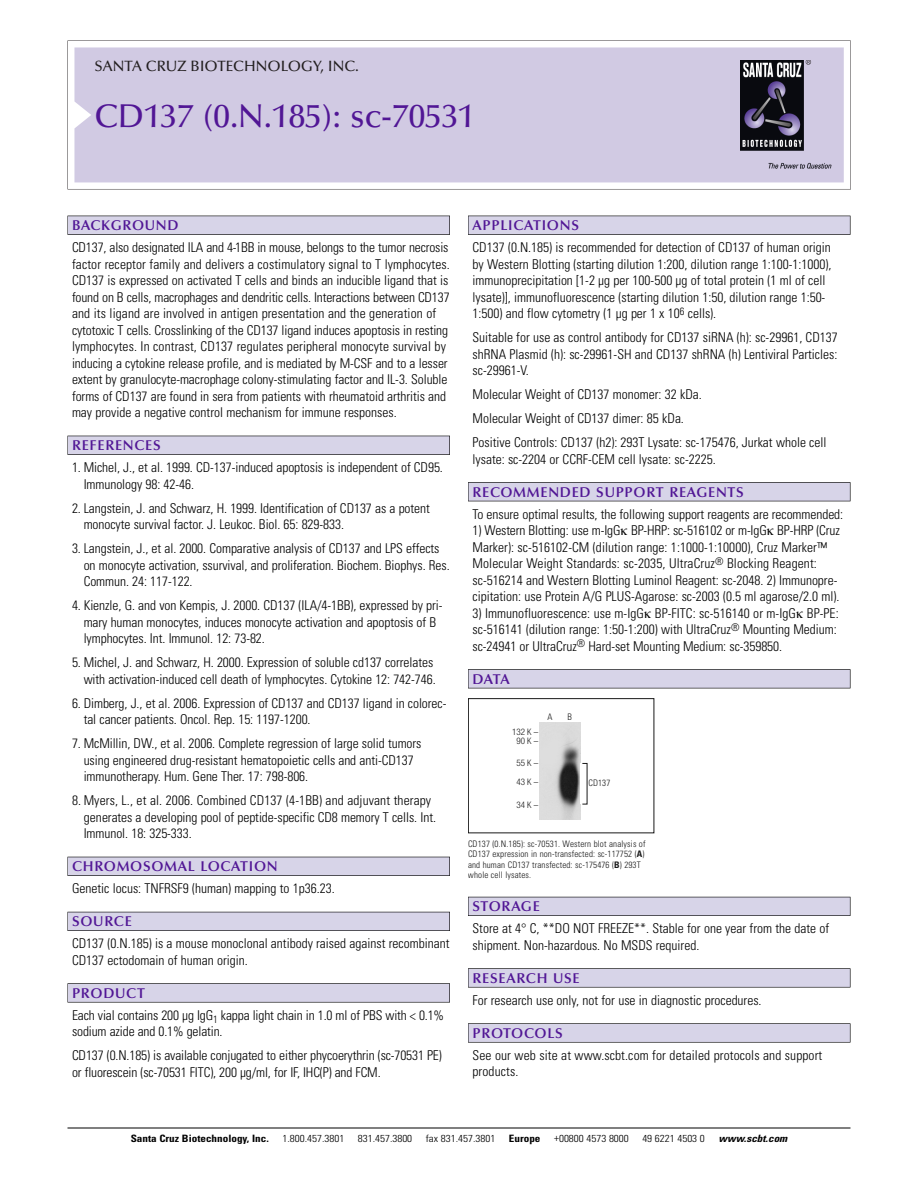
<style>
.page{position:relative;width:918px;height:1188px;background:#fff}
.page>*{position:absolute;margin:0;border:0;box-sizing:border-box;transform-origin:0 0}
.t1{font:500 33px "Optima";color:#511695}
.t2{font:500 15px "Optima";color:#231f20}
.t3{font:600 14.25px "Optima";letter-spacing:.05em;color:#511695}
.t4{font:300 condensed 13.5px/16.5px "Univers";letter-spacing:-.005em;color:#000}
.t5{font:300 condensed 10.2px "Univers";color:#000;scale:1.1 1}
.t6{font:700 condensed 10.2px "Univers";color:#000;scale:1.1 1}
.t7{font:italic 700 condensed 10.2px "Univers";color:#000;scale:1.1 1}
.t8{font:300 condensed 9px/10.5px "Univers";letter-spacing:.015em;color:#191919}
.t9{font:300 condensed 9px/9.3px "Helvetica Neue";color:#191919;text-align:center}
.s1{font-weight:700}
</style>
<div class="page">
<svg style="left:68px;top:40px;width:783px;height:149px"></svg>
<div style="left:74px;top:47px;width:770px;height:135px;background:#d1cae3"></div>
<img style="left:741px;top:60px;width:90px;height:108px">
<div style="left:68px;top:216px;width:382px;height:19px;background:#535256"></div>
<div style="left:68px;top:216px;width:381px;height:18px;background:#d7d4e8"></div>
<div style="left:68px;top:436px;width:382px;height:19px;background:#525156"></div>
<div style="left:68px;top:436px;width:381px;height:18px;background:#d7d4e8"></div>
<div style="left:68px;top:857px;width:382px;height:19px;background:#515057"></div>
<div style="left:68px;top:857px;width:381px;height:18px;background:#d7d4e8"></div>
<div style="left:68px;top:912px;width:382px;height:19px;background:#535259"></div>
<div style="left:68px;top:912px;width:381px;height:18px;background:#d7d4e8"></div>
<svg style="left:68px;top:983px;width:382px;height:20px"></svg>
<div style="left:68px;top:984px;width:381px;height:18px;background:#d7d4e8"></div>
<div style="left:468px;top:216px;width:382px;height:19px;background:#535256"></div>
<div style="left:468px;top:216px;width:382px;height:18px;background:#d7d4e8"></div>
<div style="left:468px;top:482px;width:382px;height:19px;background:#515155"></div>
<div style="left:468px;top:483px;width:382px;height:18px;background:#d7d4e8"></div>
<div style="left:468px;top:669px;width:382px;height:19px;background:#545357"></div>
<div style="left:468px;top:670px;width:382px;height:18px;background:#d7d4e8"></div>
<div style="left:468px;top:897px;width:382px;height:19px;background:#535259"></div>
<div style="left:468px;top:897px;width:382px;height:18px;background:#d7d4e8"></div>
<svg style="left:468px;top:968px;width:382px;height:20px"></svg>
<div style="left:468px;top:969px;width:382px;height:18px;background:#d7d4e8"></div>
<div style="left:468px;top:1023px;width:382px;height:20px;background:#676767"></div>
<div style="left:468px;top:1024px;width:382px;height:18px;background:#d7d4e8"></div>
<hr style="left:68px;top:1128px;width:782px;height:1px;background:#000">
<div style="left:468px;top:698px;width:186px;height:135px;border:1px solid #191919"></div>
<img style="left:539px;top:723px;width:42px;height:96px">
<p class="t2" style="left:94px;top:60px;width:266px">SANTA CRUZ BIOTECHNOLOGY, INC.</p>
<p class="t1" style="left:94px;top:102px;width:382px">CD137 (0.N.185): sc-70531</p>
<p class="t3" style="left:72px;top:219px;width:108px">BACKGROUND</p>
<p class="t4" style="left:72px;top:240px;width:379px">CD137, also designated ILA and 4-1BB in mouse, belongs to the tumor necrosis factor receptor family and delivers a costimulatory signal to T lymphocytes.<br>CD137 is expressed on activated T cells and binds an inducible ligand that is found on B cells, macrophages and dendritic cells. Interactions between CD137 and its ligand are involved in antigen presentation and the generation of cytotoxic T cells. Crosslinking of the CD137 ligand induces apoptosis in resting lymphocytes. In contrast, CD137 regulates peripheral monocyte survival by inducing a cytokine release profile, and is mediated by M-CSF and to a lesser extent by granulocyte-macrophage colony-stimulating factor and IL-3. Soluble forms of CD137 are found in sera from patients with rheumatoid arthritis and may provide a negative control mechanism for immune responses.</p>
<p class="t3" style="left:72px;top:439px;width:90px">REFERENCES</p>
<p class="t4" style="left:84px;top:460px;width:361px;text-indent:-12px">1. Michel, J., et al. 1999. CD-137-induced apoptosis is independent of CD95.<br>Immunology 98: 42-46.</p>
<p class="t4" style="left:84px;top:501px;width:348px;text-indent:-12px">2. Langstein, J. and Schwarz, H. 1999. Identification of CD137 as a potent monocyte survival factor. J. Leukoc. Biol. 65: 829-833.</p>
<p class="t4" style="left:84px;top:541px;width:368px;text-indent:-12px">3. Langstein, J., et al. 2000. Comparative analysis of CD137 and LPS effects on monocyte activation, ssurvival, and proliferation. Biochem. Biophys. Res.<br>Commun. 24: 117-122.</p>
<p class="t4" style="left:84px;top:598px;width:360px;text-indent:-12px">4. Kienzle, G. and von Kempis, J. 2000. CD137 (ILA/4-1BB), expressed by pri&shy;mary human monocytes, induces monocyte activation and apoptosis of B lymphocytes. Int. Immunol. 12: 73-82.</p>
<p class="t4" style="left:72px;top:655px;width:365px;text-align:right">5. Michel, J. and Schwarz, H. 2000. Expression of soluble cd137 correlates with activation-induced cell death of lymphocytes. Cytokine 12: 742-746.</p>
<p class="t4" style="left:84px;top:696px;width:364px;text-indent:-12px">6. Dimberg, J., et al. 2006. Expression of CD137 and CD137 ligand in colorec&shy;tal cancer patients. Oncol. Rep. 15: 1197-1200.</p>
<p class="t4" style="left:84px;top:736px;width:339px;text-indent:-12px">7. McMillin, DW., et al. 2006. Complete regression of large solid tumors using engineered drug-resistant hematopoietic cells and anti-CD137 immunotherapy. Hum. Gene Ther. 17: 798-806.</p>
<p class="t4" style="left:84px;top:793px;width:354px;text-indent:-12px">8. Myers, L., et al. 2006. Combined CD137 (4-1BB) and adjuvant therapy generates a developing pool of peptide-specific CD8 memory T cells. Int.<br>Immunol. 18: 325-333.</p>
<p class="t3" style="left:72px;top:860px;width:207px">CHROMOSOMAL LOCATION</p>
<p class="t4" style="left:72px;top:882px;width:264px">Genetic locus: TNFRSF9 (human) mapping to 1p36.23.</p>
<p class="t3" style="left:72px;top:915px;width:61px">SOURCE</p>
<p class="t4" style="left:72px;top:937px;width:379px">CD137 (0.N.185) is a mouse monoclonal antibody raised against recombinant<br>CD137 ectodomain of human origin.</p>
<p class="t3" style="left:72px;top:987px;width:74px">PRODUCT</p>
<p class="t4" style="left:72px;top:1008px;width:374px">Each vial contains 200 µg IgG<sub>1</sub> kappa light chain in 1.0 ml of PBS with &lt; 0.1% sodium azide and 0.1% gelatin.</p>
<p class="t4" style="left:72px;top:1049px;width:371px">CD137 (0.N.185) is available conjugated to either phycoerythrin (sc-70531 PE) or fluorescein (sc-70531 FITC), 200 µg/ml, for IF, IHC(P) and FCM.</p>
<p class="t3" style="left:473px;top:219px;width:108px">APPLICATIONS</p>
<p class="t4" style="left:473px;top:240px;width:360px">CD137 (0.N.185) is recommended for detection of CD137 of human origin by Western Blotting (starting dilution 1:200, dilution range 1:100-1:1000), immunoprecipitation [1-2 µg per 100-500 µg of total protein (1 ml of cell lysate)], immunofluorescence (starting dilution 1:50, dilution range 1:50- 1:500) and flow cytometry (1 µg per 1 x 10<sup>6</sup> cells).</p>
<p class="t4" style="left:473px;top:330px;width:367px;text-align:justify">Suitable for use as control antibody for CD137 siRNA (h): sc-29961, CD137 shRNA Plasmid (h): sc-29961-SH and CD137 shRNA (h) Lentiviral Particles: sc-29961-V.</p>
<p class="t4" style="left:473px;top:387px;width:231px">Molecular Weight of CD137 monomer: 32 kDa.</p>
<p class="t4" style="left:473px;top:411px;width:213px">Molecular Weight of CD137 dimer: 85 kDa.</p>
<p class="t4" style="left:473px;top:435px;width:356px">Positive Controls: CD137 (h2): 293T Lysate: sc-175476, Jurkat whole cell lysate: sc-2204 or CCRF-CEM cell lysate: sc-2225.</p>
<p class="t3" style="left:473px;top:486px;width:273px">RECOMMENDED SUPPORT REAGENTS</p>
<p class="t4" style="left:473px;top:507px;width:372px">To ensure optimal results, the following support reagents are recommended:</p>
<p class="t4" style="left:473px;top:523px;width:369px">1) Western Blotting: use m-IgG BP-HRP: sc-516102 or m-IgG BP-HRP (Cruz Marker): sc-516102-CM (dilution range: 1:1000-1:10000), Cruz Marker™ Molecular Weight Standards: sc-2035, UltraCruz<sup>®</sup> Blocking Reagent: sc-516214 and Western Blotting Luminol Reagent: sc-2048. 2) Immunopre&shy;cipitation: use Protein A/G PLUS-Agarose: sc-2003 (0.5 ml agarose/2.0 ml).</p>
<p class="t4" style="left:473px;top:606px;width:368px">3) Immunofluorescence: use m-IgG BP-FITC: sc-516140 or m-IgG BP-PE: sc-516141 (dilution range: 1:50-1:200) with UltraCruz<sup>®</sup> Mounting Medium: sc-24941 or UltraCruz<sup>®</sup> Hard-set Mounting Medium: sc-359850.</p>
<p class="t3" style="left:473px;top:673px;width:39px">DATA</p>
<p class="t9" style="left:512px;top:728px;width:28px">132 K –<br>90K–</p>
<p class="t9" style="left:516px;top:754px;width:23px;line-height:19.2px;text-align:left">55K–<br>43K–</p>
<p class="t9" style="left:516px;top:801px;width:23px">34K–</p>
<p class="t8" style="left:547px;top:712px;width:7px">A</p>
<p class="t8" style="left:568px;top:712px;width:6px">B</p>
<p class="t8" style="left:588px;top:778px;width:24px">CD137</p>
<p class="t8" style="left:468px;top:839px;width:179px">CD137 (0.N.185): sc-70531. Western blot analysis of CD137 expression in non-transfected: sc-117752 (<span class="s1">A</span>) and human CD137 transfected: sc-175476 (<span class="s1">B</span>) 293T whole cell lysates.</p>
<p class="t3" style="left:473px;top:900px;width:69px">STORAGE</p>
<p class="t4" style="left:473px;top:922px;width:358px">Store at 4° C, **DO NOT FREEZE**. Stable for one year from the date of shipment. Non-hazardous. No MSDS required.</p>
<p class="t3" style="left:473px;top:972px;width:109px">RESEARCH USE</p>
<p class="t4" style="left:473px;top:993px;width:291px">For research use only, not for use in diagnostic procedures.</p>
<p class="t3" style="left:473px;top:1027px;width:92px">PROTOCOLS</p>
<p class="t4" style="left:473px;top:1048px;width:351px">See our web site at www.scbt.com for detailed protocols and support products.</p>
<p class="t6" style="left:131px;top:1135px;width:127px">Santa Cruz Biotechnology, Inc.</p>
<p class="t5" style="left:282px;top:1135px;width:58px">1.800.457.3801</p>
<p class="t5" style="left:358px;top:1135px;width:51px">831.457.3800</p>
<p class="t5" style="left:426px;top:1135px;width:65px">fax 831.457.3801</p>
<p class="t6" style="left:509px;top:1135px;width:30px">Europe</p>
<p class="t5" style="left:554px;top:1135px;width:69px">+00800 4573 8000</p>
<p class="t5" style="left:642px;top:1135px;width:58px">49 6221 4503 0</p>
<p class="t7" style="left:719px;top:1135px;width:66px">www.scbt.com</p>
</div>
